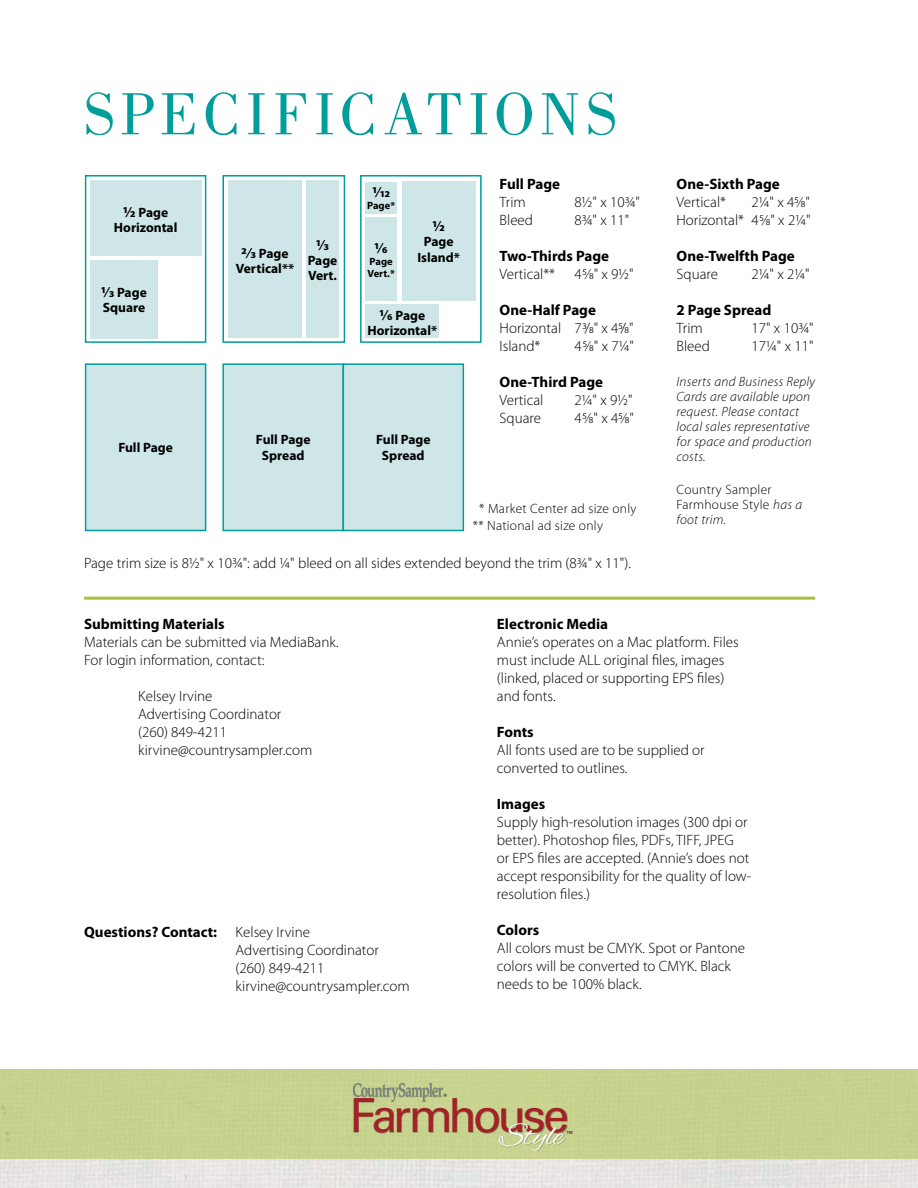
<style>
.page{position:relative;width:918px;height:1188px;background:#fff}
.page>*{position:absolute;margin:0;border:0;box-sizing:border-box;transform-origin:0 0}
.t1{font:61.5px "Bodoni";letter-spacing:.09em;color:#009d9b}
.t2{font:46.95px "Univers LT Std";letter-spacing:-.085em;color:#a12227}
.t3{font:300 15px/18px "Myriad Pro";color:#000}
.t4{font:700 15px "Myriad Pro";color:#000}
.t5{font:700 13.5px/15px "Myriad Pro";color:#000;text-align:center}
.t6{font:italic 300 13.5px/15px "Myriad Pro";letter-spacing:.02em;color:#000}
.t7{font:300 13.5px/15px "Myriad Pro";letter-spacing:.02em;color:#000}
.t8{font:700 10.5px/12px "Myriad Pro";color:#000}
.t9{font:300 9.15px "Myriad Pro";color:#000}
.t10{font:4.5px "Myriad Pro";color:#000}
.s1{font-size:15px}
.s2{font-style:italic}
.s3{font-weight:700}
</style>
<div class="page">
<div style="left:86px;top:364px;width:120px;height:166px;background:#cee6e7"></div>
<div style="left:85px;top:363px;width:121px;height:168px;border:2px solid #009d9b"></div>
<div style="left:223px;top:364px;width:120px;height:166px;background:#cee6e7"></div>
<div style="left:222px;top:363px;width:122px;height:168px;border:2px solid #009d9b"></div>
<div style="left:343px;top:364px;width:120px;height:166px;background:#cee6e7"></div>
<div style="left:343px;top:363px;width:121px;height:168px;border:2px solid #009d9b"></div>
<div style="left:222px;top:175px;width:123px;height:168px;background:#fff;border:2px solid #009d9b"></div>
<div style="left:360px;top:175px;width:122px;height:168px;background:#fff;border:2px solid #009d9b"></div>
<div style="left:85px;top:175px;width:121px;height:168px;background:#fff;border:2px solid #009d9b"></div>
<hr style="left:84px;top:597px;width:731px;height:3px;background:#a9c03b">
<div style="left:90px;top:181px;width:111px;height:75px;background:#cee6e7"></div>
<div style="left:90px;top:260px;width:68px;height:78px;background:#cee6e7"></div>
<div style="left:228px;top:181px;width:74px;height:157px;background:#cee6e7"></div>
<div style="left:306px;top:181px;width:33px;height:157px;background:#cee6e7"></div>
<div style="left:402px;top:182px;width:74px;height:119px;background:#cee6e7"></div>
<div style="left:365px;top:182px;width:32px;height:32px;background:#cee6e7"></div>
<div style="left:365px;top:218px;width:32px;height:83px;background:#cee6e7"></div>
<div style="left:365px;top:305px;width:74px;height:33px;background:#cee6e7"></div>
<img style="left:0;top:1158px;width:918px;height:30px">
<div style="left:0;top:1069px;width:918px;height:89px;background:#c7d18e"></div>
<div style="left:353px;top:1083px;width:215px;height:68px;background:#000;opacity:.3"></div>
<svg style="left:353px;top:1083px;width:90px;height:19px"></svg>
<h1 class="t1" style="left:84px;top:80px;width:534px">SPECIFICATIONS</h1>
<p class="t5" style="left:114px;top:205px;width:65px"><span class="s1">1/2</span> Page<br>Horizontal</p>
<p class="t5" style="left:101px;top:285px;width:47px;text-align:left"><span class="s1">1⁄3</span> Page<br>Square</p>
<p class="t5" style="left:236px;top:246px;width:60px"><span class="s1">2⁄3</span> Page<br>Vertical**</p>
<p class="t4" style="left:316px;top:237px;width:15px">1⁄3</p>
<p class="t5" style="left:308px;top:253px;width:31px;text-align:left">Page<br>Vert.</p>
<p class="t4" style="left:372px;top:184px;width:19px">1⁄12</p>
<p class="t8" style="left:367px;top:200px;width:29px">Page*</p>
<p class="t4" style="left:375px;top:239px;width:15px">1⁄6</p>
<p class="t8" style="left:368px;top:255px;width:29px">Page<br>Vert.*</p>
<p class="t5" style="left:368px;top:308px;width:71px"><span class="s1">1⁄6</span> Page<br>Horizontal*</p>
<p class="t4" style="left:432px;top:218px;width:14px">1/2</p>
<p class="t5" style="left:417px;top:234px;width:44px;line-height:16.2px">Page<br>Island*</p>
<p class="t5" style="left:118px;top:441px;width:56px">Full Page</p>
<p class="t5" style="left:256px;top:432px;width:56px;line-height:16.2px">Full Page<br>Spread</p>
<p class="t5" style="left:376px;top:432px;width:56px;line-height:16.2px">Full Page<br>Spread</p>
<p class="t4" style="left:500px;top:176px;width:62px">Full Page</p>
<p class="t3" style="left:500px;top:194px;width:28px">Trim</p>
<p class="t3" style="left:575px;top:194px;width:67px">81/2" x 10¾"</p>
<p class="t3" style="left:500px;top:212px;width:35px">Bleed</p>
<p class="t3" style="left:575px;top:212px;width:56px">83/4" x 11"</p>
<p class="t4" style="left:500px;top:248px;width:111px">Two-Thirds Page</p>
<p class="t3" style="left:500px;top:266px;width:57px">Vertical**</p>
<p class="t3" style="left:575px;top:266px;width:61px">45⁄8" x 91/2"</p>
<p class="t4" style="left:500px;top:302px;width:98px">One-Half Page</p>
<p class="t3" style="left:500px;top:320px;width:136px">Horizontal 73/8" x 45/8"<br>Island*</p>
<p class="t3" style="left:575px;top:338px;width:61px">45⁄8" x 71/4"</p>
<p class="t4" style="left:500px;top:374px;width:105px">One-Third Page</p>
<p class="t3" style="left:500px;top:392px;width:45px">Vertical</p>
<p class="t3" style="left:575px;top:392px;width:60px">2¼" x 91/2"</p>
<p class="t3" style="left:500px;top:410px;width:43px">Square</p>
<p class="t3" style="left:575px;top:410px;width:61px">45⁄8" x 45⁄8"</p>
<p class="t7" style="left:473px;top:500px;width:165px;line-height:17.2px;text-indent:6px">* Market Center ad size only ** National ad size only</p>
<p class="t3" style="left:84px;top:555px;width:548px">Page trim size is 81/2" x 103/4": add 1/4" bleed on all sides extended beyond the trim (83/4" x 11").</p>
<p class="t4" style="left:677px;top:176px;width:105px">One-Sixth Page</p>
<p class="t3" style="left:677px;top:194px;width:51px">Vertical*</p>
<p class="t3" style="left:677px;top:194px;width:136px;text-align:right">2¼" x 45⁄8"<br>Horizontal* 45⁄8" x 2¼"</p>
<p class="t4" style="left:677px;top:248px;width:120px">One-Twelfth Page</p>
<p class="t3" style="left:677px;top:266px;width:43px">Square</p>
<p class="t3" style="left:752px;top:266px;width:60px">2¼" x 2¼"</p>
<p class="t4" style="left:677px;top:302px;width:96px">2 Page Spread</p>
<p class="t3" style="left:677px;top:320px;width:28px">Trim</p>
<p class="t3" style="left:752px;top:320px;width:64px">17" x 10¾"</p>
<p class="t3" style="left:677px;top:338px;width:35px">Bleed</p>
<p class="t3" style="left:752px;top:338px;width:64px">17¼" x 11"</p>
<p class="t6" style="left:677px;top:375px;width:140px">Inserts and Business Reply<br>Cards are available upon request. Please contact local sales representative for space and production costs.</p>
<p class="t7" style="left:677px;top:483px;width:127px">Country Sampler<br>Farmhouse Style <span class="s2">has a foot trim.</span></p>
<p class="t4" style="left:84px;top:616px;width:142px">Submitting Materials</p>
<p class="t3" style="left:84px;top:634px;width:256px">Materials can be submitted via MediaBank.<br>For login information, contact:</p>
<p class="t3" style="left:138px;top:688px;width:176px">Kelsey Irvine<br>Advertising Coordinator (260) 849-4211 kirvine@countrysampler.com</p>
<p class="t3" style="left:236px;top:923px;width:176px;text-indent:-152px"><span class="s3">Questions? Contact:</span> Kelsey Irvine<br>Advertising Coordinator (260) 849-4211 kirvine@countrysampler.com</p>
<p class="t4" style="left:497px;top:616px;width:113px">Electronic Media</p>
<p class="t3" style="left:497px;top:634px;width:243px">Annie’s operates on a Mac platform. Files must include ALL original files, images (linked, placed or supporting EPS files) and fonts.</p>
<p class="t4" style="left:497px;top:724px;width:38px">Fonts</p>
<p class="t3" style="left:497px;top:742px;width:209px">All fonts used are to be supplied or converted to outlines.</p>
<p class="t4" style="left:497px;top:796px;width:50px">Images</p>
<p class="t3" style="left:497px;top:814px;width:256px">Supply high-resolution images (300 dpi or better). Photoshop files, PDFs, TIFF, JPEG<br>or EPS files are accepted. (Annie’s does not accept responsibility for the quality of low&shy;resolution files.)</p>
<p class="t4" style="left:497px;top:922px;width:44px">Colors</p>
<p class="t3" style="left:497px;top:940px;width:250px">All colors must be CMYK. Spot or Pantone colors will be converted to CMYK. Black needs to be 100% black.</p>
<p class="t9" style="left:444px;top:1092px;width:5px">®</p>
<h2 class="t2" style="left:350px;top:1088px;width:215px">Farmhou<sub>Style</sub></h2>
<h2 class="t2" style="left:523px;top:1088px;width:48px">se</h2>
<p class="t10" style="left:567px;top:1130px;width:7px">TM</p>
</div>
